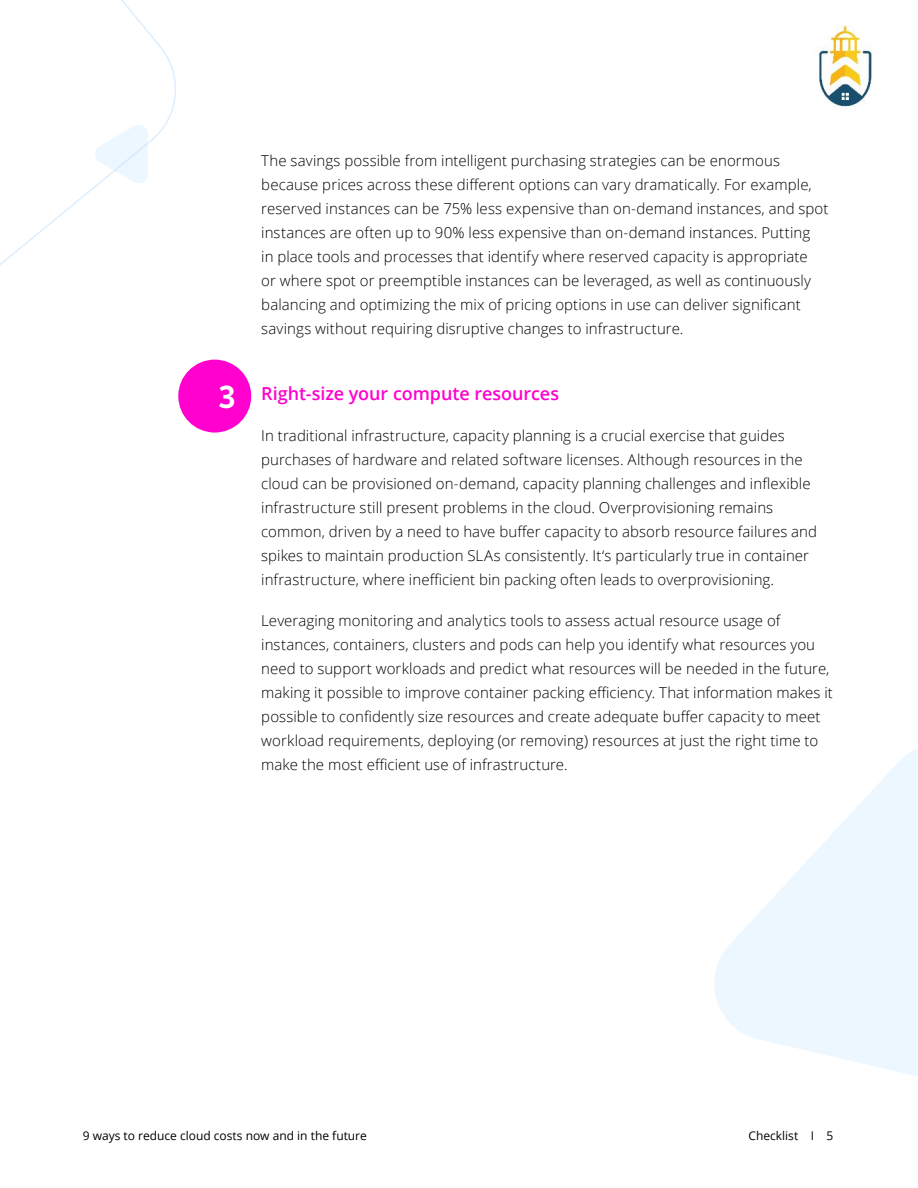
<style>
.page{position:relative;width:918px;height:1188px;background:#fff}
.page>*{position:absolute;margin:0;border:0;box-sizing:border-box;transform-origin:0 0}
.t1{font:600 30px "Axiforma";color:#fff}
.t2{font:600 18px "Open Sans";letter-spacing:-.005em;color:#ff00ce}
.t3{font:300 15px/24px "Open Sans";letter-spacing:.005em;color:#000}
.t4{font:12px "Open Sans";color:#000}
</style>
<div class="page">
<svg style="left:0;top:0;width:176px;height:265px"></svg>
<div style="left:178px;top:360px;width:73px;height:73px;background:#ff00ce;border-radius:50%"></div>
<svg style="left:714px;top:749px;width:204px;height:327px;fill:#edf7ff"></svg>
<img style="left:818px;top:25px;width:58px;height:84px">
<h1 class="t1" style="left:219px;top:377px;width:18px">3</h1>
<p class="t3" style="left:261px;top:148px;width:569px">The savings possible from intelligent purchasing strategies can be enormous because prices across these different options can vary dramatically. For example, reserved instances can be 75% less expensive than on-demand instances, and spot instances are often up to 90% less expensive than on-demand instances. Putting<br>in place tools and processes that identify where reserved capacity is appropriate<br>or where spot or preemptible instances can be leveraged, as well as continuously balancing and optimizing the mix of pricing options in use can deliver significant savings without requiring disruptive changes to infrastructure.</p>
<p class="t2" style="left:261px;top:381px;width:299px">Right-size your compute resources</p>
<p class="t3" style="left:261px;top:423px;width:557px">In traditional infrastructure, capacity planning is a crucial exercise that guides purchases of hardware and related software licenses. Although resources in the cloud can be provisioned on-demand, capacity planning challenges and inflexible infrastructure still present problems in the cloud. Overprovisioning remains common, driven by a need to have buffer capacity to absorb resource failures and spikes to maintain production SLAs consistently. It‘s particularly true in container infrastructure, where inefficient bin packing often leads to overprovisioning.</p>
<p class="t3" style="left:261px;top:608px;width:573px">Leveraging monitoring and analytics tools to assess actual resource usage of instances, containers, clusters and pods can help you identify what resources you need to support workloads and predict what resources will be needed in the future, making it possible to improve container packing efficiency. That information makes it possible to confidently size resources and create adequate buffer capacity to meet workload requirements, deploying (or removing) resources at just the right time to make the most efficient use of infrastructure.</p>
<p class="t4" style="left:83px;top:1127px;width:286px">9 ways to reduce cloud costs now and in the future</p>
<p class="t4" style="left:749px;top:1127px;width:86px">Checklist I 5</p>
</div>
